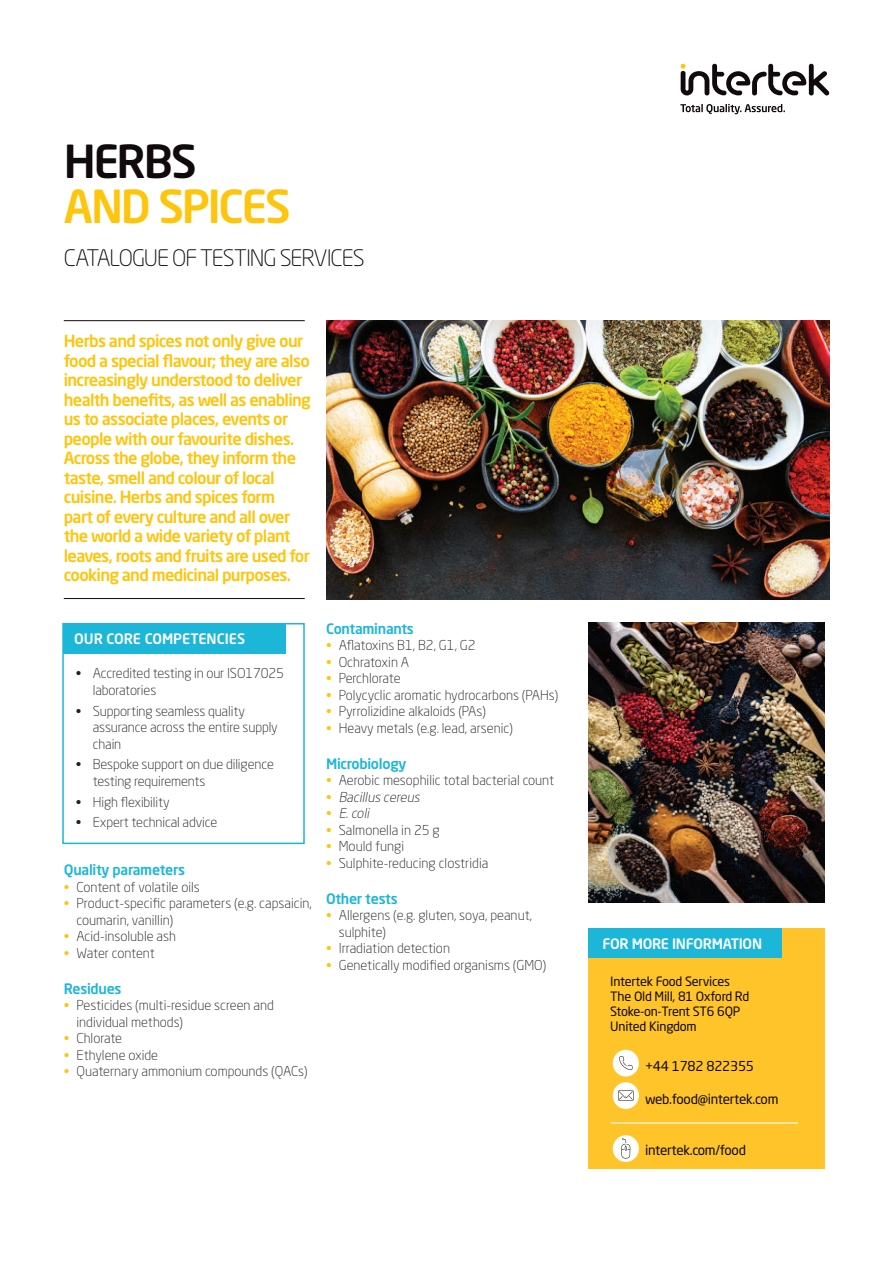
<style>
.page{position:relative;width:893px;height:1263px;background:#fff}
.page>*{position:absolute;margin:0;border:0;box-sizing:border-box;transform-origin:0 0}
.t1{font:500 45px "Neo Sans Std";letter-spacing:-.05em;color:#fec50d}
.t2{font:500 45px "Neo Sans Std";letter-spacing:-.05em;color:#110a0c}
.t3{font:300 22.5px "Neo Sans Std";letter-spacing:-.05em;color:#110a0c}
.t4{font:500 16.5px/19.5px "Neo Sans Std";letter-spacing:-.04em;color:#fec50d}
.t5{font:500 14.25px "Neo Sans Std";letter-spacing:-.02em;color:#1cb6d8}
.t6{font:500 14.25px "Neo Sans Std";color:#fff}
.t7{font:500 14.25px "Neo Sans Std";letter-spacing:-.02em;color:#fff}
.t8{font:300 13.5px/16.5px "Neo Sans Std";color:#231f20}
.t9{font:13.5px "Neo Sans Std";letter-spacing:-.02em;color:#110a0c}
.t10{font:italic 300 13.5px "Neo Sans Std";color:#231f20}
.t11{font:300 13.5px "Neo Sans Std";letter-spacing:-.02em;color:#231f20}
.t12{font:12.75px/15px "Neo Sans Std";letter-spacing:-.02em;color:#110a0c}
.s1{color:#fec50d}
.s2{font-style:normal;color:#fec50d}
</style>
<div class="page">
<img style="left:326px;top:320px;width:503px;height:280px">
<svg style="left:680px;top:104px;width:105px;height:10px"></svg>
<svg style="left:681px;top:64px;width:148px;height:31px"></svg>
<hr style="left:64px;top:320px;width:241px;height:1px;background:#110a0c">
<hr style="left:64px;top:598px;width:241px;height:1px;background:#110a0c">
<div style="left:62px;top:623px;width:243px;height:221px;border:2px solid #1cb6d8"></div>
<div style="left:63px;top:624px;width:222px;height:30px;background:#1cb6d8"></div>
<img style="left:588px;top:623px;width:237px;height:279px">
<div style="left:588px;top:929px;width:237px;height:240px;background:#fec42a"></div>
<div style="left:588px;top:929px;width:194px;height:29px;background:#1cb6d8"></div>
<hr style="left:611px;top:1122px;width:187px;height:1px;background:#fff">
<div style="left:613px;top:1050px;width:26px;height:26px;background:#fff;border-radius:50%"></div>
<svg style="left:619px;top:1056px;width:13px;height:14px"></svg>
<div style="left:613px;top:1082px;width:26px;height:27px;background:#fff;border-radius:50%"></div>
<svg style="left:618px;top:1090px;width:16px;height:11px"></svg>
<div style="left:613px;top:1135px;width:26px;height:27px;background:#fff;border-radius:50%"></div>
<svg style="left:621px;top:1138px;width:9px;height:20px"></svg>
<h1 class="t2" style="left:64px;top:133px;width:135px">HERBS</h1>
<h1 class="t1" style="left:64px;top:178px;width:228px">AND SPICES</h1>
<h2 class="t3" style="left:64px;top:245px;width:302px">CATALOGUE OF TESTING SERVICES</h2>
<p class="t4" style="left:64px;top:331px;width:249px">Herbs and spices not only give our food a special flavour; they are also increasingly understood to deliver health benefits, as well as enabling us to associate places, events or people with our favourite dishes.<br>Across the globe, they inform the taste, smell and colour of local cuisine. Herbs and spices form<br>part of every culture and all over the world a wide variety of plant leaves, roots and fruits are used for cooking and medicinal purposes.</p>
<p class="t6" style="left:74px;top:630px;width:172px">OUR CORE COMPETENCIES</p>
<p class="t8" style="left:93px;top:665px;width:193px;text-indent:-17px">• Accredited testing in our ISO17025 laboratories</p>
<p class="t8" style="left:93px;top:702px;width:187px;text-indent:-17px">• Supporting seamless quality assurance across the entire supply chain</p>
<p class="t8" style="left:93px;top:756px;width:183px;text-indent:-17px">• Bespoke support on due diligence testing requirements</p>
<p class="t8" style="left:76px;top:793px;width:95px">• High flexibility</p>
<p class="t8" style="left:76px;top:814px;width:143px">• Expert technical advice</p>
<p class="t5" style="left:64px;top:861px;width:123px">Quality parameters</p>
<p class="t8" style="left:64px;top:878px;width:138px"><span class="s1">•</span> Content of volatile oils</p>
<p class="t8" style="left:77px;top:895px;width:237px;text-indent:-13px"><span class="s1">•</span> Product-specific parameters (e.g. capsaicin, coumarin, vanillin)</p>
<p class="t8" style="left:64px;top:928px;width:114px"><span class="s1">•</span> Acid-insoluble ash</p>
<p class="t11" style="left:64px;top:945px;width:93px"><span class="s1">•</span> Water content</p>
<p class="t5" style="left:64px;top:979px;width:59px">Residues</p>
<p class="t8" style="left:77px;top:997px;width:199px;text-indent:-13px"><span class="s1">•</span> Pesticides (multi-residue screen and individual methods)</p>
<p class="t8" style="left:64px;top:1030px;width:60px"><span class="s1">•</span> Chlorate</p>
<p class="t8" style="left:64px;top:1046px;width:96px"><span class="s1">•</span> Ethylene oxide</p>
<p class="t8" style="left:64px;top:1063px;width:245px"><span class="s1">•</span> Quaternary ammonium compounds (QACs)</p>
<p class="t5" style="left:326px;top:620px;width:89px">Contaminants</p>
<p class="t8" style="left:326px;top:637px;width:151px"><span class="s1">•</span> Aflatoxins B1, B2, G1, G2</p>
<p class="t8" style="left:326px;top:654px;width:85px"><span class="s1">•</span> Ochratoxin A</p>
<p class="t8" style="left:326px;top:670px;width:76px"><span class="s1">•</span> Perchlorate</p>
<p class="t8" style="left:326px;top:687px;width:234px"><span class="s1">•</span> Polycyclic aromatic hydrocarbons (PAHs)</p>
<p class="t8" style="left:326px;top:703px;width:162px"><span class="s1">•</span> Pyrrolizidine alkaloids (PAs)</p>
<p class="t8" style="left:326px;top:720px;width:188px"><span class="s1">•</span> Heavy metals (e.g. lead, arsenic)</p>
<p class="t5" style="left:326px;top:755px;width:82px">Microbiology</p>
<p class="t8" style="left:326px;top:772px;width:230px"><span class="s1">•</span> Aerobic mesophilic total bacterial count</p>
<p class="t10" style="left:326px;top:789px;width:98px"><span class="s2">•</span> Bacillus cereus</p>
<p class="t10" style="left:326px;top:805px;width:47px"><span class="s2">•</span> E.coli</p>
<p class="t8" style="left:326px;top:822px;width:115px"><span class="s1">•</span> Salmonella in 25 g</p>
<p class="t8" style="left:326px;top:838px;width:80px"><span class="s1">•</span> Mould fungi</p>
<p class="t8" style="left:326px;top:855px;width:164px"><span class="s1">•</span> Sulphite-reducing clostridia</p>
<p class="t5" style="left:326px;top:890px;width:73px">Other tests</p>
<p class="t8" style="left:339px;top:907px;width:195px;text-indent:-13px"><span class="s1">•</span> Allergens (e.g. gluten, soya, peanut, sulphite)</p>
<p class="t8" style="left:326px;top:940px;width:126px"><span class="s1">•</span> Irradiation detection</p>
<p class="t8" style="left:326px;top:957px;width:222px"><span class="s1">•</span> Genetically modified organisms (GMO)</p>
<p class="t7" style="left:602px;top:934px;width:161px">FOR MORE INFORMATION</p>
<p class="t12" style="left:610px;top:974px;width:141px">Intertek Food Services<br>The Old Mill, 81 Oxford Rd<br>Stoke-on-Trent ST6 6QP<br>United Kingdom</p>
<p class="t9" style="left:645px;top:1058px;width:111px">+44 1782 822355</p>
<p class="t9" style="left:645px;top:1091px;width:135px">web.food@intertek.com</p>
<p class="t9" style="left:645px;top:1141px;width:102px">intertek.com/food</p>
</div>
